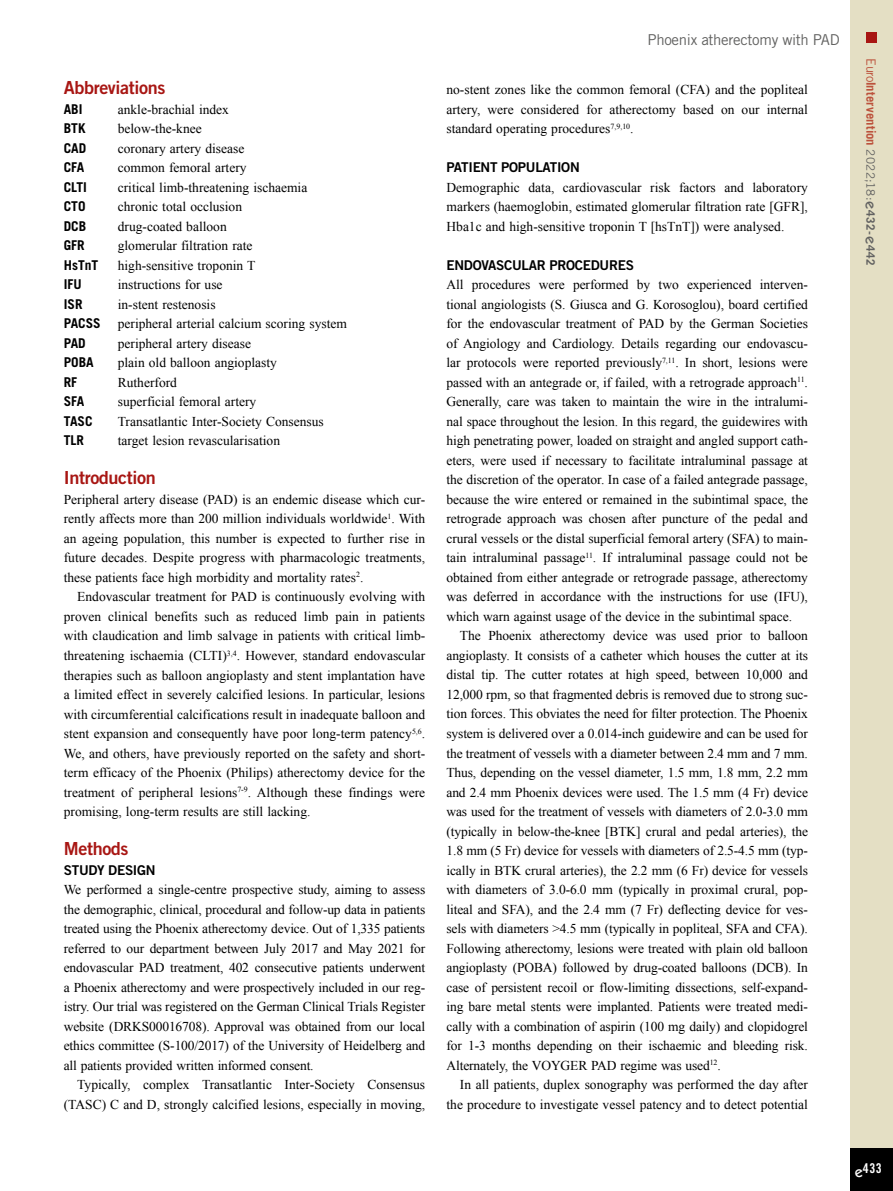
<style>
.page{position:relative;width:893px;height:1191px;background:#fff}
.page>*{position:absolute;margin:0;border:0;box-sizing:border-box;transform-origin:0 0}
.t1{font:18px "Trade Gothic LT Std Bd 2";letter-spacing:-.02em;color:#a81613}
.t2{font:15px "Trade Gothic LT Std";letter-spacing:-.02em;color:#626261}
.t3{font:13.5px/19.5px "Times New Roman";color:#000;text-align:justify}
.t4{font:700 13.5px "Trade Gothic LT Std";color:#000}
.t5{font:13.5px "Trade Gothic LT Std Bd 2";letter-spacing:-.02em;color:#000}
.t6{font:13.5px "Trade Gothic LT Std Bd Cn 20";color:#fff}
.t7{font:700 12.75px "Trade Gothic LT Std";letter-spacing:.005em;color:#bc523c}
.s1{font-weight:400}
.s2{font-weight:400;font-size:11.7px;color:#626261}
.s3{font-family:"ITC Kabel Std";font-weight:500;font-size:15px;color:#626261}
.s4{font-size:11.7px;color:#626261}
.s5{font-family:"ITC Kabel Std";font-weight:500;font-size:15px}
</style>
<div class="page">
<div style="left:850px;top:0;width:43px;height:1191px;background:#e4dfc4"></div>
<div style="left:850px;top:1148px;width:43px;height:43px;background:#000"></div>
<div style="left:866px;top:32px;width:11px;height:10px;background:#a81613"></div>
<h1 class="t1" style="left:64px;top:77px;width:103px">Abbreviations</h1>
<p class="t4" style="left:64px;top:101px;width:20px">ABI</p>
<p class="t3" style="left:118px;top:99px;width:113px">ankle-brachial index</p>
<p class="t4" style="left:64px;top:120px;width:23px">BTK</p>
<p class="t3" style="left:118px;top:119px;width:85px">below-the-knee</p>
<p class="t4" style="left:64px;top:140px;width:24px">CAD</p>
<p class="t3" style="left:118px;top:138px;width:128px">coronary artery disease</p>
<p class="t4" style="left:64px;top:159px;width:22px">CFA</p>
<p class="t3" style="left:118px;top:158px;width:130px">common femoral artery</p>
<p class="t4" style="left:64px;top:179px;width:25px">CLTI</p>
<p class="t3" style="left:118px;top:177px;width:191px">critical limb-threatening ischaemia</p>
<p class="t4" style="left:64px;top:198px;width:23px">CTO</p>
<p class="t3" style="left:118px;top:197px;width:126px">chronic total occlusion</p>
<p class="t4" style="left:64px;top:218px;width:24px">DCB</p>
<p class="t3" style="left:118px;top:216px;width:111px">drug-coated balloon</p>
<p class="t4" style="left:64px;top:237px;width:23px">GFR</p>
<p class="t3" style="left:118px;top:236px;width:136px">glomerular filtration rate</p>
<p class="t4" style="left:64px;top:257px;width:36px">HsTnT</p>
<p class="t3" style="left:118px;top:255px;width:139px">high-sensitive troponin T</p>
<p class="t4" style="left:64px;top:276px;width:19px">IFU</p>
<p class="t3" style="left:118px;top:275px;width:106px">instructions for use</p>
<p class="t4" style="left:64px;top:296px;width:20px">ISR</p>
<p class="t3" style="left:118px;top:294px;width:99px">in-stent restenosis</p>
<p class="t4" style="left:64px;top:315px;width:39px">PACSS</p>
<p class="t3" style="left:118px;top:314px;width:231px">peripheral arterial calcium scoring system</p>
<p class="t4" style="left:64px;top:335px;width:24px">PAD</p>
<p class="t3" style="left:118px;top:333px;width:135px">peripheral artery disease</p>
<p class="t4" style="left:64px;top:354px;width:32px">POBA</p>
<p class="t3" style="left:118px;top:353px;width:161px">plain old balloon angioplasty</p>
<p class="t4" style="left:64px;top:374px;width:15px">RF</p>
<p class="t3" style="left:118px;top:372px;width:61px">Rutherford</p>
<p class="t4" style="left:64px;top:393px;width:22px">SFA</p>
<p class="t3" style="left:118px;top:392px;width:140px">superficial femoral artery</p>
<p class="t4" style="left:64px;top:413px;width:30px">TASC</p>
<p class="t3" style="left:118px;top:411px;width:208px">Transatlantic Inter-Society Consensus</p>
<p class="t4" style="left:64px;top:432px;width:22px">TLR</p>
<p class="t3" style="left:118px;top:431px;width:164px">target lesion revascularisation</p>
<h1 class="t1" style="left:64px;top:467px;width:94px">Introduction</h1>
<p class="t3" style="left:64px;top:489px;width:363px">Peripheral artery disease (PAD) is an endemic disease which cur&shy;rently affects more than 200 million individuals worldwide<sup>1</sup>. With an ageing population, this number is expected to further rise in future decades. Despite progress with pharmacologic treatments, these patients face high morbidity and mortality rates<sup>2</sup>.</p>
<p class="t3" style="left:64px;top:587px;width:363px;text-indent:14px">Endovascular treatment for PAD is continuously evolving with proven clinical benefits such as reduced limb pain in patients with claudication and limb salvage in patients with critical limb&shy;threatening ischaemia (CLTI)<sup>3,4</sup>. However, standard endovascular therapies such as balloon angioplasty and stent implantation have a limited effect in severely calcified lesions. In particular, lesions with circumferential calcifications result in inadequate balloon and stent expansion and consequently have poor long-term patency<sup>5,6</sup>.<br>We, and others, have previously reported on the safety and short&shy;term efficacy of the Phoenix (Philips) atherectomy device for the treatment of peripheral lesions<sup>7-9</sup>. Although these findings were promising, long-term results are still lacking.</p>
<h1 class="t1" style="left:64px;top:837px;width:66px">Methods</h1>
<p class="t5" style="left:64px;top:861px;width:93px">STUDY DESIGN</p>
<p class="t3" style="left:64px;top:879px;width:363px">We performed a single-centre prospective study, aiming to assess the demographic, clinical, procedural and follow-up data in patients treated using the Phoenix atherectomy device. Out of 1,335 patients referred to our department between July 2017 and May 2021 for endovascular PAD treatment, 402 consecutive patients underwent a Phoenix atherectomy and were prospectively included in our reg&shy;istry. Our trial was registered on the German Clinical Trials Register website (DRKS00016708). Approval was obtained from our local ethics committee (S-100/2017) of the University of Heidelberg and all patients provided written informed consent.</p>
<p class="t3" style="left:64px;top:1074px;width:363px;text-align:right">Typically, complex Transatlantic Inter-Society Consensus (TASC) C and D, strongly calcified lesions, especially in moving,</p>
<p class="t2" style="left:647px;top:30px;width:194px">Phoenix atherectomy with PAD</p>
<p class="t3" style="left:446px;top:80px;width:363px">no-stent zones like the common femoral (CFA) and the popliteal artery, were considered for atherectomy based on our internal standard operating procedures<sup>7,9,10</sup>.</p>
<p class="t5" style="left:446px;top:159px;width:135px">PATIENT POPULATION</p>
<p class="t3" style="left:446px;top:177px;width:363px">Demographic data, cardiovascular risk factors and laboratory markers (haemoglobin, estimated glomerular filtration rate [GFR], Hba1c and high-sensitive troponin T [hsTnT]) were analysed.</p>
<p class="t5" style="left:446px;top:257px;width:189px">ENDOVASCULAR PROCEDURES</p>
<p class="t3" style="left:446px;top:275px;width:363px">All procedures were performed by two experienced interven&shy;tional angiologists (S. Giusca and G. Korosoglou), board certified for the endovascular treatment of PAD by the German Societies of Angiology and Cardiology. Details regarding our endovascu&shy;lar protocols were reported previously<sup>7,11</sup>. In short, lesions were passed with an antegrade or, if failed, with a retrograde approach<sup>11</sup>.<br>Generally, care was taken to maintain the wire in the intralumi&shy;nal space throughout the lesion. In this regard, the guidewires with high penetrating power, loaded on straight and angled support cath&shy;eters, were used if necessary to facilitate intraluminal passage at the discretion of the operator. In case of a failed antegrade passage, because the wire entered or remained in the subintimal space, the retrograde approach was chosen after puncture of the pedal and crural vessels or the distal superficial femoral artery (SFA) to main&shy;tain intraluminal passage<sup>11</sup>. If intraluminal passage could not be obtained from either antegrade or retrograde passage, atherectomy was deferred in accordance with the instructions for use (IFU), which warn against usage of the device in the subintimal space.</p>
<p class="t3" style="left:446px;top:626px;width:363px;text-indent:14px">The Phoenix atherectomy device was used prior to balloon angioplasty. It consists of a catheter which houses the cutter at its distal tip. The cutter rotates at high speed, between 10,000 and 12,000 rpm, so that fragmented debris is removed due to strong suc&shy;tion forces. This obviates the need for filter protection. The Phoenix system is delivered over a 0.014-inch guidewire and can be used for the treatment of vessels with a diameter between 2.4 mm and 7 mm.<br>Thus, depending on the vessel diameter, 1.5 mm, 1.8 mm, 2.2 mm and 2.4 mm Phoenix devices were used. The 1.5 mm (4 Fr) device was used for the treatment of vessels with diameters of 2.0-3.0 mm (typically in below-the-knee [BTK] crural and pedal arteries), the 1.8 mm (5 Fr) device for vessels with diameters of 2.5-4.5 mm (typ&shy;ically in BTK crural arteries), the 2.2 mm (6 Fr) device for vessels with diameters of 3.0-6.0 mm (typically in proximal crural, pop&shy;liteal and SFA), and the 2.4 mm (7 Fr) deflecting device for ves&shy;sels with diameters &gt;4.5 mm (typically in popliteal, SFA and CFA).<br>Following atherectomy, lesions were treated with plain old balloon angioplasty (POBA) followed by drug-coated balloons (DCB). In case of persistent recoil or flow-limiting dissections, self-expand&shy;ing bare metal stents were implanted. Patients were treated medi&shy;cally with a combination of aspirin (100 mg daily) and clopidogrel for 1-3 months depending on their ischaemic and bleeding risk.<br>Alternately, the VOYGER PAD regime was used<sup>12</sup>.</p>
<p class="t3" style="left:446px;top:1074px;width:363px;text-align:right">In all patients, duplex sonography was performed the day after the procedure to investigate vessel patency and to detect potential</p>
<p class="t7" style="left:879px;top:58px;width:209px;rotate:90deg"><span class="s1">Euro</span>Intervention <span class="s2">2022;18:</span><span class="s3">e</span><span class="s4">432-</span><span class="s3">e</span><span class="s4">442</span></p>
<p class="t6" style="left:855px;top:1160px;width:29px"><span class="s5">e</span>433</p>
</div>
